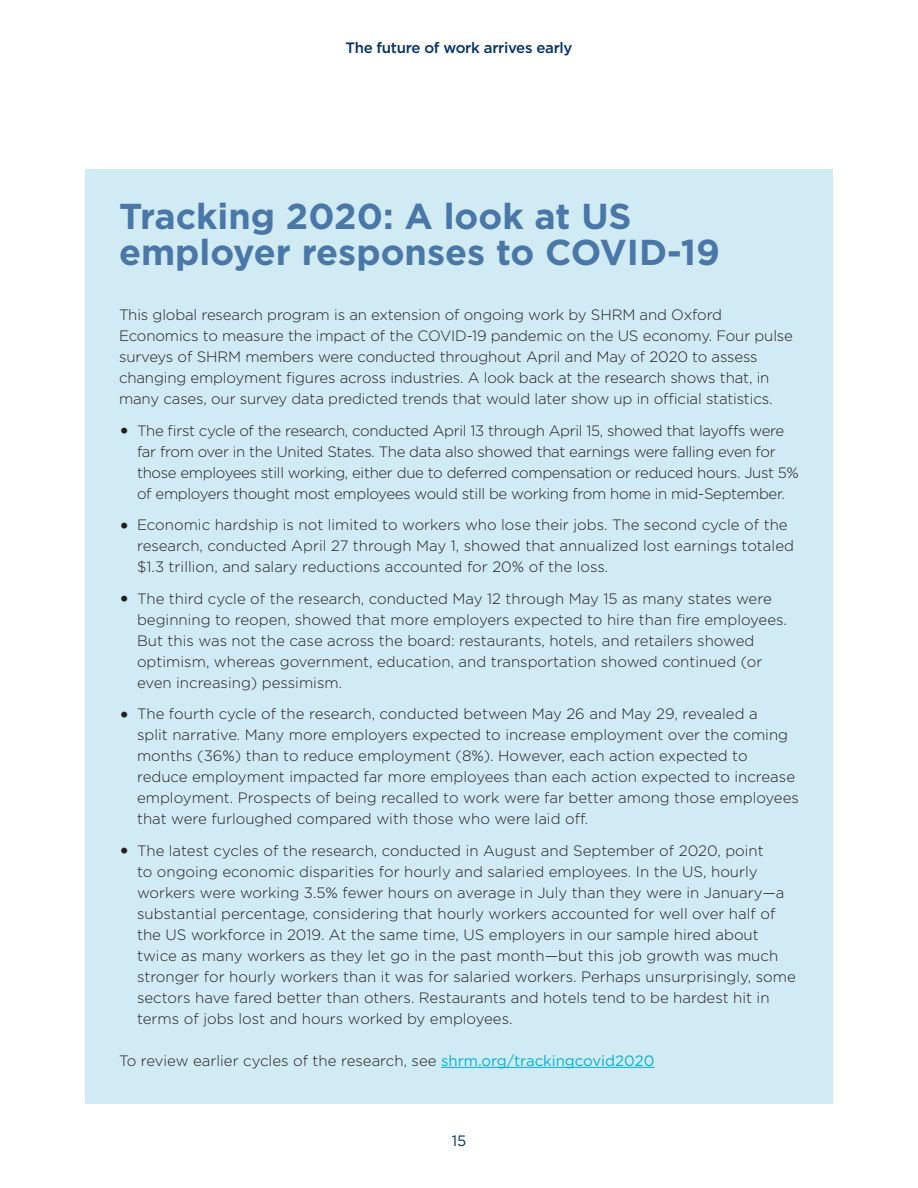
<style>
.page{position:relative;width:918px;height:1188px;background:#fff}
.page>*{position:absolute;margin:0;border:0;box-sizing:border-box;transform-origin:0 0}
.Level_2{font:700 36px/36px "Gotham";color:#4978a8}
.Body_text{font:300 15px/21px "Gotham";color:#231f20}
.Body_text-2{font:300 15px/21px "Gotham";letter-spacing:-.02em;color:#231f20}
.t1{font:500 15px "Gotham";letter-spacing:-.02em;color:#003268}
.t2{font:15px "Gotham";color:#003268}
.s1{font-weight:500;font-size:21px}
.s2{font-weight:400;color:#00b1d9}
</style>
<div class="page">
<div style="left:85px;top:170px;width:748px;height:934px;background:#d1ebf5"></div>
<hr style="left:441px;top:1067px;width:214px;height:1px;background:#00b1d9">
<p class="t1" style="left:345px;top:38px;width:229px">The future of work arrives early</p>
<p class="Level_2" style="left:119px;top:198px;width:602px">Tracking 2020: A look at US employer responses to COVID-19</p>
<p class="Body_text" style="left:119px;top:304px;width:675px">This global research program is an extension of ongoing work by SHRM and Oxford Economics to measure the impact of the COVID-19 pandemic on the US economy. Four pulse surveys of SHRM members were conducted throughout April and May of 2020 to assess changing employment figures across industries. A look back at the research shows that, in many cases, our survey data predicted trends that would later show up in official statistics.</p>
<p class="Body_text-2" style="left:137px;top:420px;width:663px;text-indent:-18px"><span class="s1">•</span> The first cycle of the research, conducted April 13 through April 15, showed that layoffs were far from over in the United States. The data also showed that earnings were falling even for those employees still working, either due to deferred compensation or reduced hours. Just 5% of employers thought most employees would still be working from home in mid-September.</p>
<p class="Body_text" style="left:137px;top:514px;width:658px;text-indent:-18px"><span class="s1">•</span> Economic hardship is not limited to workers who lose their jobs. The second cycle of the research, conducted April 27 through May 1, showed that annualized lost earnings totaled $1.3 trillion, and salary reductions accounted for 20% of the loss.</p>
<p class="Body_text" style="left:137px;top:588px;width:651px;text-indent:-18px"><span class="s1">•</span> The third cycle of the research, conducted May 12 through May 15 as many states were beginning to reopen, showed that more employers expected to hire than fire employees.<br>But this was not the case across the board: restaurants, hotels, and retailers showed optimism, whereas government, education, and transportation showed continued (or even increasing) pessimism.</p>
<p class="Body_text" style="left:137px;top:703px;width:663px;text-indent:-18px"><span class="s1">•</span> The fourth cycle of the research, conducted between May 26 and May 29, revealed a<br>split narrative. Many more employers expected to increase employment over the coming months (36%) than to reduce employment (8%). However, each action expected to reduce employment impacted far more employees than each action expected to increase employment. Prospects of being recalled to work were far better among those employees that were furloughed compared with those who were laid off.</p>
<p class="Body_text" style="left:137px;top:840px;width:660px;text-indent:-18px"><span class="s1">•</span> The latest cycles of the research, conducted in August and September of 2020, point<br>to ongoing economic disparities for hourly and salaried employees. In the US, hourly workers were working 3.5% fewer hours on average in July than they were in January—a substantial percentage, considering that hourly workers accounted for well over half of the US workforce in 2019. At the same time, US employers in our sample hired about twice as many workers as they let go in the past month—but this job growth was much stronger for hourly workers than it was for salaried workers. Perhaps unsurprisingly, some sectors have fared better than others. Restaurants and hotels tend to be hardest hit in terms of jobs lost and hours worked by employees.</p>
<p class="Body_text" style="left:119px;top:1050px;width:537px">To review earlier cycles of the research, see <span class="s2">shrm.org/trackingcovid2020</span></p>
<p class="t2" style="left:452px;top:1131px;width:16px">15</p>
</div>
